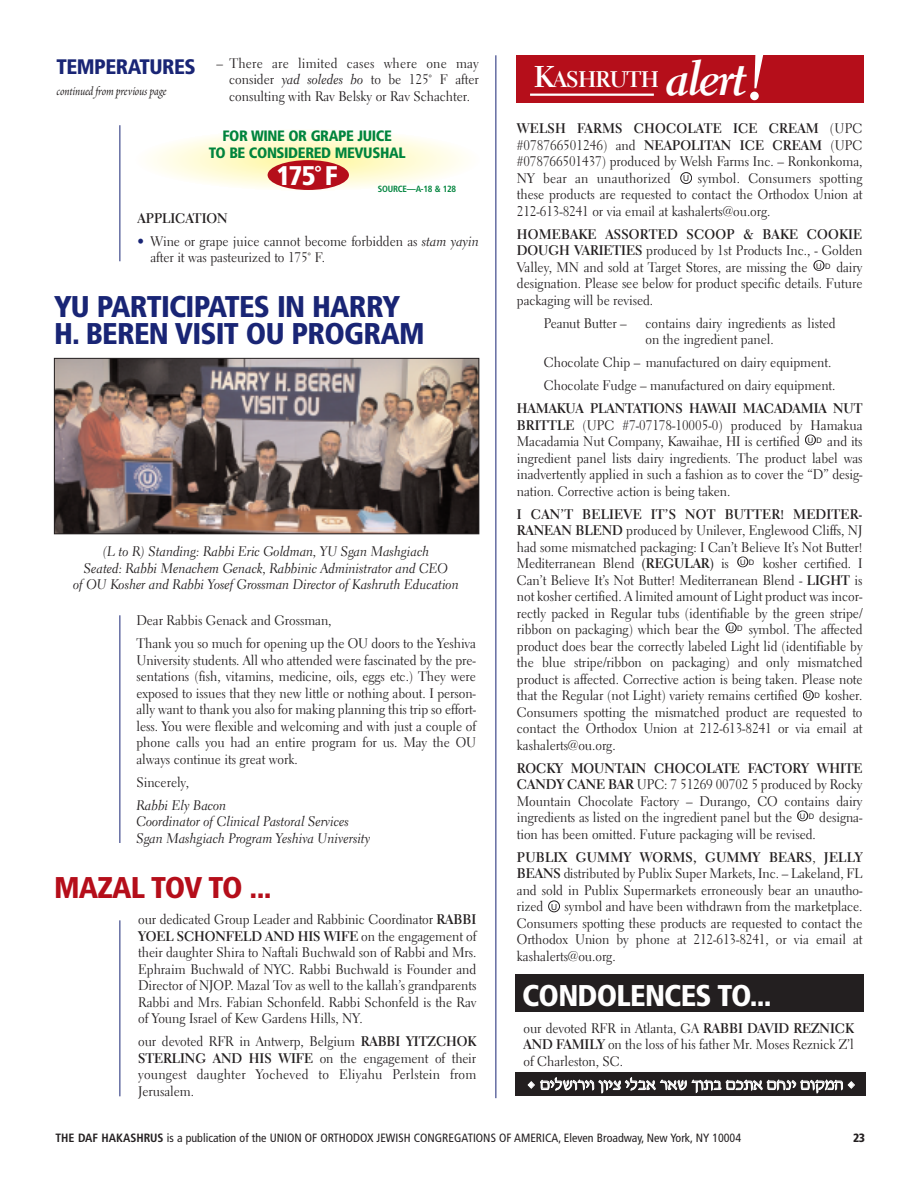
<style>
.page{position:relative;width:918px;height:1188px;background:#fff}
.page>*{position:absolute;margin:0;border:0;box-sizing:border-box;transform-origin:0 0}
.t1{font:900 condensed 30px/27px "Frutiger";letter-spacing:-.025em;color:#192575}
.t2{font:900 condensed 30px "Frutiger";letter-spacing:-.025em;color:#fff}
.t3{font:900 condensed 30px "Frutiger";letter-spacing:-.025em;color:#b50e1a}
.t4{font:900 condensed 27px "Frutiger";color:#fff}
.t5{font:700 22.5px "Electra LH";letter-spacing:-.035em;color:#fff}
.t6{font:900 condensed 21px "Frutiger";letter-spacing:-.025em;color:#192575}
.t7{font:18px "Rmz David";color:#fff;scale:.95 1}
.t8{font:900 condensed 15px/16.5px "Frutiger";letter-spacing:-.025em;color:#00843d;text-align:center}
.t9{font:13.8px/16.5px "Electra LH";letter-spacing:-.005em;color:#231f20;text-align:justify;scale:.95 1}
.t10{font:13.8px/16.5px "Electra LH Cursive";letter-spacing:-.005em;color:#231f20;text-align:center;scale:.95 1}
.t11{font:700 13.8px "Electra LH";letter-spacing:-.005em;color:#231f20;scale:.95 1}
.t12{font:13.5px "Poetica Chancery I";color:#231f20}
.t13{font:condensed 12px "Frutiger";color:#231f20}
.t14{font:900 condensed 12px "Frutiger";color:#231f20}
.t15{font:700 condensed 9px "Frutiger";letter-spacing:-.025em;color:#00843d}
.t16{font:8.4px "Helvetica Neue";color:#231f20}
.t17{font:7.65px "Helvetica Neue";color:#231f20}
.s1{font-family:"Electra LH Cursive"}
.s2{color:#192575}
.s3{font-weight:700}
.s4{font-size:30px}
.s5{font-family:"Electra LH Bold Cursive";font-weight:400;font-size:48px}
.s6{font-family:"Electra LH Bold Cursive";font-weight:400;font-size:72px}
</style>
<div class="page">
<hr style="left:495px;top:55px;width:1px;height:1043px;background:#192575">
<hr style="left:120px;top:125px;width:1px;height:136px;background:#192575">
<hr style="left:120px;top:615px;width:1px;height:228px;background:#192575">
<hr style="left:120px;top:920px;width:1px;height:176px;background:#192575">
<svg style="left:151px;top:131px;width:313px;height:59px"></svg>
<div style="left:548px;top:901px;width:12px;height:11px;border:1px solid #231f20;border-radius:50%"></div>
<div style="left:797px;top:811px;width:11px;height:10px;border:1px solid #231f20;border-radius:50%"></div>
<div style="left:803px;top:690px;width:11px;height:11px;border:1px solid #231f20;border-radius:50%"></div>
<div style="left:726px;top:623px;width:10px;height:10px;border:1px solid #231f20;border-radius:50%"></div>
<div style="left:738px;top:557px;width:10px;height:10px;border:1px solid #231f20;border-radius:50%"></div>
<div style="left:805px;top:435px;width:11px;height:10px;border:1px solid #231f20;border-radius:50%"></div>
<div style="left:814px;top:260px;width:10px;height:11px;border:1px solid #231f20;border-radius:50%"></div>
<div style="left:680px;top:172px;width:12px;height:12px;border:1px solid #231f20;border-radius:50%"></div>
<div style="left:517px;top:56px;width:347px;height:47px;background:#b50e1a"></div>
<hr style="left:530px;top:94px;width:124px;height:2px;background:#fff">
<div style="left:515px;top:975px;width:349px;height:37px;background:#231f20"></div>
<div style="left:515px;top:1072px;width:351px;height:24px;background:#231f20"></div>
<div style="left:268px;top:160px;width:81px;height:30px;background:#b50e1a;border-radius:50%"></div>
<img style="left:56px;top:360px;width:421px;height:172px">
<div style="left:54px;top:358px;width:425px;height:176px;border:1px solid #231f20"></div>
<h3 class="t6" style="left:57px;top:58px;width:141px">TEMPERATURES</h3>
<p class="t12" style="left:57px;top:86px;width:111px">continued from previous page</p>
<p class="t9" style="left:229px;top:56px;width:264px;text-indent:-13px">– There are limited cases where one may consider <span class="s1">yad soledes bo</span> to be 125˚ F after consulting with Rav Belsky or Rav Schachter.</p>
<p class="t8" style="left:209px;top:129px;width:198px">FOR WINE OR GRAPE JUICE<br>TO BE CONSIDERED MEVUSHAL</p>
<h2 class="t4" style="left:277px;top:164px;width:63px">175˚ F</h2>
<p class="t15" style="left:378px;top:185px;width:80px">SOURCE—A-18 &amp; 128</p>
<p class="t11" style="left:138px;top:213px;width:96px">APPLICATION</p>
<p class="t9" style="left:150px;top:234px;width:347px;text-indent:-13px"><span class="s2">•</span> Wine or grape juice cannot become forbidden as <span class="s1">stam yayin </span>after it was pasteurized to 175˚ F.</p>
<h1 class="t1" style="left:54px;top:296px;width:372px">YU PARTICIPATES IN HARRY<br>H. BEREN VISIT OU PROGRAM</h1>
<p class="t10" style="left:73px;top:545px;width:407px">(L to R) Standing: Rabbi Eric Goldman, YU Sgan Mashgiach<br>Seated: Rabbi Menachem Genack, Rabbinic Administrator and CEO<br>of OU Kosher and Rabbi Yosef Grossman Director of Kashruth Education</p>
<p class="t9" style="left:136px;top:611px;width:359px;line-height:23px">Dear Rabbis Genack and Grossman,<br>Thank you so much for opening up the OU doors to the Yeshiva</p>
<p class="t9" style="left:136px;top:653px;width:359px">University students. All who attended were fascinated by the pre&shy;sentations (fish, vitamins, medicine, oils, eggs etc.) They were exposed to issues that they new little or nothing about. I person&shy;ally want to thank you also for making planning this trip so effort&shy;less. You were flexible and welcoming and with just a couple of phone calls you had an entire program for us. May the OU always continue its great work.</p>
<p class="t9" style="left:136px;top:775px;width:57px">Sincerely,</p>
<p class="t10" style="left:136px;top:798px;width:248px;text-align:left">Rabbi Ely Bacon<br>Coordinator of Clinical Pastoral Services<br>Sgan Mashgiach Program Yeshiva University</p>
<h1 class="t3" style="left:54px;top:875px;width:219px">MAZAL TOV TO ...</h1>
<p class="t9" style="left:138px;top:913px;width:358px">our dedicated Group Leader and Rabbinic Coordinator <span class="s3">RABBI YOEL SCHONFELD AND HIS WIFE</span> on the engagement of their daughter Shira to Naftali Buchwald son of Rabbi and Mrs.<br>Ephraim Buchwald of NYC. Rabbi Buchwald is Founder and Director of NJOP. Mazal Tov as well to the kallah’s grandparents Rabbi and Mrs. Fabian Schonfeld. Rabbi Schonfeld is the Rav of Young Israel of Kew Gardens Hills, NY.</p>
<p class="t9" style="left:138px;top:1035px;width:357px">our devoted RFR in Antwerp, Belgium <span class="s3">RABBI YITZCHOK STERLING AND HIS WIFE</span> on the engagement of their youngest daughter Yocheved to Eliyahu Perlstein from Jerusalem.</p>
<h3 class="t5" style="left:534px;top:70px;width:235px"><span class="s4">K</span>ASHRUTH <span class="s5">alert</span><span class="s6">!</span></h3>
<p class="t9" style="left:517px;top:122px;width:365px"><span class="s3">WELSH FARMS CHOCOLATE ICE CREAM</span> (UPC #078766501246) and <span class="s3">NEAPOLITAN ICE CREAM</span> (UPC #078766501437) produced by Welsh Farms Inc. – Ronkonkoma, NY bear an unauthorized</p>
<p class="t9" style="left:517px;top:171px;width:365px;text-indent:181px">symbol. Consumers spotting these products are requested to contact the Orthodox Union at 212-613-8241 or via email at kashalerts@ou.org.</p>
<p class="t9" style="left:517px;top:227px;width:365px"><span class="s3">HOMEBAKE ASSORTED SCOOP &amp; BAKE COOKIE DOUGH VARIETIES</span> produced by 1st Products Inc., - Golden Valley, MN and sold at Target Stores, are missing the</p>
<p class="t16" style="left:683px;top:175px;width:8px">U</p>
<p class="t9" style="left:517px;top:260px;width:365px;text-indent:320px">dairy designation. Please see below for product specific details. Future packaging will be revised.</p>
<p class="t9" style="left:544px;top:316px;width:89px">Peanut Butter –</p>
<p class="t9" style="left:646px;top:316px;width:202px">contains dairy ingredients as listed on the ingredient panel.</p>
<p class="t9" style="left:544px;top:352px;width:308px;line-height:23px">Chocolate Chip – manufactured on dairy equipment.<br>Chocolate Fudge – manufactured on dairy equipment.</p>
<p class="t9" style="left:517px;top:402px;width:366px"><span class="s3">HAMAKUA PLANTATIONS HAWAII MACADAMIA NUT BRITTLE</span> (UPC #7-07178-10005-0) produced by Hamakua Macadamia Nut Company, Kawaihae, HI is certified</p>
<p class="t17" style="left:816px;top:263px;width:16px">U D</p>
<p class="t9" style="left:517px;top:435px;width:365px;text-indent:310px">and its ingredient panel lists dairy ingredients. The product label was inadvertently applied in such a fashion as to cover the “D” desig&shy;nation. Corrective action is being taken.</p>
<p class="t9" style="left:517px;top:507px;width:365px"><span class="s3">I CAN’T BELIEVE IT’S NOT BUTTER! MEDITER-RANEAN BLEND</span> produced by Unilever, Englewood Cliffs, NJ had some mismatched packaging: I Can’t Believe It’s Not Butter!<br>Mediterranean Blend <span class="s3">(REGULAR)</span> is</p>
<p class="t17" style="left:808px;top:437px;width:16px">U D</p>
<p class="t9" style="left:517px;top:557px;width:365px;text-indent:246px">kosher certified. I Can’t Believe It’s Not Butter! Mediterranean Blend - <span class="s3">LIGHT</span> is not kosher certified. A limited amount of Light product was incor&shy;rectly packed in Regular tubs (identifiable by the green stripe/ ribbon on packaging) which bear the</p>
<p class="t17" style="left:740px;top:559px;width:16px">U D</p>
<p class="t9" style="left:517px;top:623px;width:365px;text-indent:232px">symbol. The affected product does bear the correctly labeled Light lid (identifiable by the blue stripe/ribbon on packaging) and only mismatched product is affected. Corrective action is being taken. Please note that the Regular (not Light) variety remains certified</p>
<p class="t17" style="left:728px;top:625px;width:16px">U D</p>
<p class="t9" style="left:517px;top:689px;width:365px;text-indent:308px">kosher.<br>Consumers spotting the mismatched product are requested to contact the Orthodox Union at 212-613-8241 or via email at kashalerts@ou.org.</p>
<p class="t9" style="left:517px;top:761px;width:365px"><span class="s3">ROCKY MOUNTAIN CHOCOLATE FACTORY WHITE CANDY CANE BAR</span> UPC: 7 51269 00702 5 produced by Rocky Mountain Chocolate Factory – Durango, CO contains dairy ingredients as listed on the ingredient panel but the</p>
<p class="t17" style="left:806px;top:693px;width:16px">U D</p>
<p class="t9" style="left:819px;top:811px;width:47px">designa-</p>
<p class="t9" style="left:517px;top:824px;width:365px;line-height:23px">tion has been omitted. Future packaging will be revised.<br><span class="s3">PUBLIX GUMMY WORMS, GUMMY BEARS</span>, <span class="s3">JELLY</span></p>
<p class="t9" style="left:517px;top:867px;width:365px"><span class="s3">BEANS</span> distributed by Publix Super Markets, Inc. – Lakeland, FL and sold in Publix Supermarkets erroneously bear an unautho&shy;rized</p>
<p class="t17" style="left:800px;top:813px;width:16px">U D</p>
<p class="t9" style="left:517px;top:900px;width:365px;text-indent:48px">symbol and have been withdrawn from the marketplace.<br>Consumers spotting these products are requested to contact the Orthodox Union by phone at 212-613-8241, or via email at kashalerts@ou.org.</p>
<p class="t16" style="left:551px;top:904px;width:8px">U</p>
<h1 class="t2" style="left:522px;top:983px;width:251px">CONDOLENCES TO...</h1>
<p class="t9" style="left:523px;top:1021px;width:349px">our devoted RFR in Atlanta, GA <span class="s3">RABBI DAVID REZNICK AND FAMILY</span> on the loss of his father Mr. Moses Reznick Z’l of Charleston, SC.</p>
<h3 class="t7" style="left:528px;top:1073px;width:345px">◆ ohkaurhu iuhm hkct rta lu,c of,t ojbh ouenv ◆</h3>
<p class="t13" style="left:56px;top:1133px;width:687px"><span class="s3">THE DAF HAKASHRUS</span> is a publication of the UNION OF ORTHODOX JEWISH CONGREGATIONS OF AMERICA, Eleven Broadway, New York, NY 10004</p>
<p class="t14" style="left:853px;top:1133px;width:14px">23</p>
</div>
